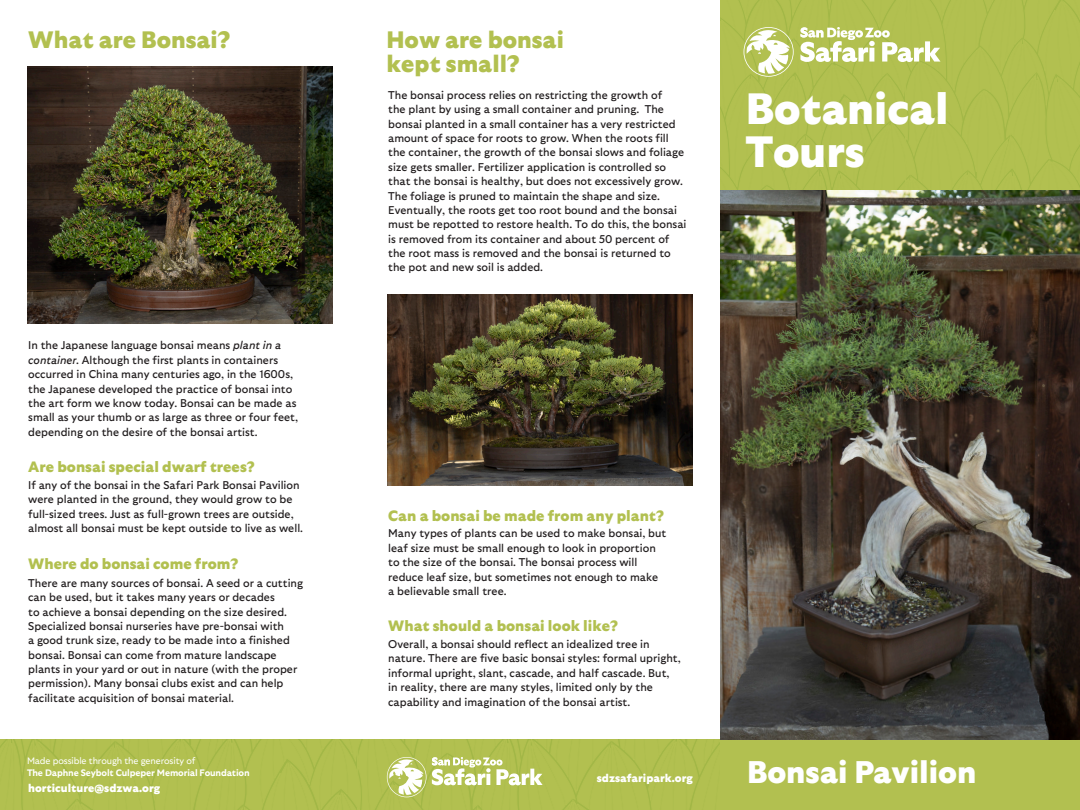
<style>
.page{position:relative;width:1080px;height:810px;background:#fff}
.page>*{position:absolute;margin:0;border:0;box-sizing:border-box;transform-origin:0 0}
.t1{font:900 43.75px/43.1px "GT Classic Betav 3";color:#fff}
.t2{font:900 31.25px "GT Classic Betav 3";color:#fff}
.t3{font:900 23.75px/23.8px "GT Classic Betav 3";color:#b2c050}
.t4{font:900 15px "GT Classic Betav 3";color:#b2c050}
.t5{font:11.25px/14.4px "GT Classic Betav 3";color:#231f20}
.t6{font:900 11.25px "GT Classic Betav 3";color:#fff}
.t7{font:700 9.38px/11.2px "GT Classic Betav 3";letter-spacing:-.015em;color:#fff}
.s1{font-style:italic}
.s2{font-weight:300}
</style>
<div class="page">
<div style="left:720px;top:0;width:360px;height:810px;background:#b2c050"></div>
<svg style="left:720px;top:0;width:80px;height:191px"></svg>
<img style="left:720px;top:191px;width:360px;height:549px">
<svg style="left:0;top:740px;width:720px;height:70px;background:#b3c155"></svg>
<svg style="left:800px;top:0;width:280px;height:191px"></svg>
<svg style="left:744px;top:27px;width:50px;height:50px"></svg>
<img style="left:27px;top:67px;width:306px;height:256px">
<img style="left:387px;top:295px;width:306px;height:191px">
<p class="t3" style="left:28px;top:28px;width:203px">What are Bonsai?</p>
<p class="t5" style="left:28px;top:338px;width:271px">In the Japanese language bonsai means <span class="s1">plant in a container</span>. Although the first plants in containers occurred in China many centuries ago, in the 1600s, the Japanese developed the practice of bonsai into the art form we know today. Bonsai can be made as small as your thumb or as large as three or four feet, depending on the desire of the bonsai artist.</p>
<p class="t4" style="left:28px;top:458px;width:228px">Are bonsai special dwarf trees?</p>
<p class="t5" style="left:28px;top:478px;width:276px">If any of the bonsai in the Safari Park Bonsai Pavilion were planted in the ground, they would grow to be full-sized trees. Just as full-grown trees are outside, almost all bonsai must be kept outside to live as well.</p>
<p class="t4" style="left:28px;top:555px;width:211px">Where do bonsai come from?</p>
<p class="t5" style="left:28px;top:576px;width:276px">There are many sources of bonsai. A seed or a cutting can be used, but it takes many years or decades<br>to achieve a bonsai depending on the size desired.<br>Specialized bonsai nurseries have pre-bonsai with<br>a good trunk size, ready to be made into a finished bonsai. Bonsai can come from mature landscape plants in your yard or out in nature (with the proper permission). Many bonsai clubs exist and can help facilitate acquisition of bonsai material.</p>
<p class="t7" style="left:27px;top:755px;width:224px"><span class="s2">Made possible through the generosity of<br></span>The Daphne Seybolt Culpeper Memorial Foundation</p>
<p class="t6" style="left:28px;top:782px;width:134px">horticulture@sdzwa.org</p>
<p class="t3" style="left:386px;top:28px;width:179px">How are bonsai kept small?</p>
<p class="t5" style="left:388px;top:88px;width:300px">The bonsai process relies on restricting the growth of<br>the plant by using a small container and pruning. The bonsai planted in a small container has a very restricted amount of space for roots to grow. When the roots fill the container, the growth of the bonsai slows and foliage size gets smaller. Fertilizer application is controlled so that the bonsai is healthy, but does not excessively grow.<br>The foliage is pruned to maintain the shape and size.<br>Eventually, the roots get too root bound and the bonsai must be repotted to restore health. To do this, the bonsai is removed from its container and about 50 percent of the root mass is removed and the bonsai is returned to the pot and new soil is added.</p>
<p class="t1" style="left:746px;top:87px;width:204px">Botanical<br>Tours</p>
<p class="t4" style="left:388px;top:507px;width:277px">Can a bonsai be made from any plant?</p>
<p class="t5" style="left:388px;top:526px;width:280px">Many types of plants can be used to make bonsai, but leaf size must be small enough to look in proportion to the size of the bonsai. The bonsai process will reduce leaf size, but sometimes not enough to make a believable small tree.</p>
<p class="t4" style="left:388px;top:618px;width:231px">What should a bonsai look like?</p>
<p class="t5" style="left:388px;top:637px;width:294px">Overall, a bonsai should reflect an idealized tree in nature. There are five basic bonsai styles: formal upright, informal upright, slant, cascade, and half cascade. But, in reality, there are many styles, limited only by the capability and imagination of the bonsai artist.</p>
<p class="t6" style="left:597px;top:772px;width:98px">sdzsafaripark.org</p>
<p class="t2" style="left:747px;top:755px;width:231px">Bonsai Pavilion</p>
</div>
